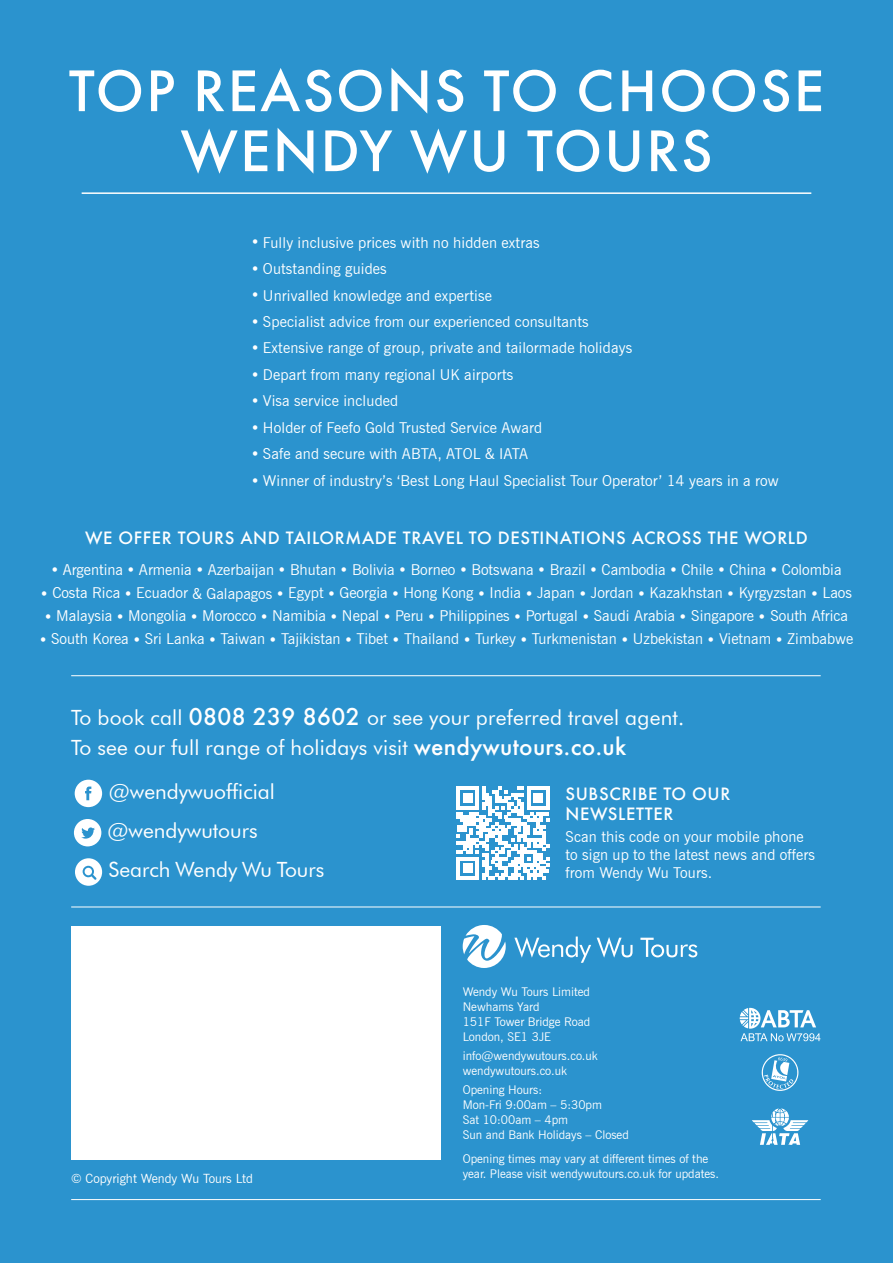
<style>
.page{position:relative;width:893px;height:1263px;background:#2b93ce}
.page>*{position:absolute;margin:0;border:0;box-sizing:border-box;transform-origin:0 0}
.t1{font:500 54px "Futura";letter-spacing:.04em;color:#fff}
.t2{font:21px "Futura BT";letter-spacing:.01em;color:#fff}
.Itinerary_Intro_Text{font:500 16.5px/19.5px "Futura";letter-spacing:.04em;color:#fff}
.Itinerary_Intro_Text-2{font:15px/18px "News Gothic BT";letter-spacing:.01em;color:#fff}
.t3{font:12.75px "News Gothic BT";color:#fff}
.t4{font:12px/15px "News Gothic BT";color:#fff}
.s1{font-family:"Futura";font-weight:500;font-size:22.5px}
</style>
<div class="page">
<svg style="left:740px;top:1008px;width:80px;height:33px"></svg>
<svg style="left:762px;top:1054px;width:36px;height:37px"></svg>
<svg style="left:752px;top:1108px;width:56px;height:37px"></svg>
<div style="left:71px;top:926px;width:370px;height:234px;background:#fff"></div>
<hr style="left:71px;top:1199px;width:750px;height:1px;background:#fff">
<hr style="left:71px;top:675px;width:750px;height:1px;background:#fff">
<hr style="left:71px;top:907px;width:750px;height:1px;background:#fff">
<hr style="left:82px;top:192px;width:729px;height:2px;background:#fff">
<svg style="left:75px;top:780px;width:27px;height:27px"></svg>
<svg style="left:74px;top:819px;width:27px;height:27px"></svg>
<svg style="left:75px;top:858px;width:27px;height:28px"></svg>
<svg style="left:457px;top:787px;width:92px;height:92px"></svg>
<hr style="left:457px;top:876px;width:22px;height:3px;background:#fff">
<div style="left:463px;top:863px;width:10px;height:10px;background:#fff"></div>
<svg style="left:463px;top:925px;width:43px;height:43px"></svg>
<svg style="left:514px;top:936px;width:77px;height:27px"></svg>
<svg style="left:597px;top:937px;width:36px;height:21px"></svg>
<svg style="left:640px;top:938px;width:57px;height:19px"></svg>
<p class="t1" style="left:69px;top:54px;width:757px">TOP REASONS TO CHOOSE</p>
<p class="t1" style="left:181px;top:114px;width:533px">WENDY WU TOURS</p>
<p class="Itinerary_Intro_Text-2" style="left:252px;top:233px;width:289px">• Fully inclusive prices with no hidden extras</p>
<p class="Itinerary_Intro_Text-2" style="left:252px;top:259px;width:137px">• Outstanding guides</p>
<p class="Itinerary_Intro_Text-2" style="left:252px;top:286px;width:242px">• Unrivalled knowledge and expertise</p>
<p class="Itinerary_Intro_Text-2" style="left:252px;top:312px;width:338px">• Specialist advice from our experienced consultants</p>
<p class="Itinerary_Intro_Text-2" style="left:252px;top:339px;width:382px">• Extensive range of group, private and tailormade holidays</p>
<p class="Itinerary_Intro_Text-2" style="left:252px;top:366px;width:263px">• Depart from many regional UK airports</p>
<p class="Itinerary_Intro_Text-2" style="left:252px;top:392px;width:148px">• Visa service included</p>
<p class="Itinerary_Intro_Text-2" style="left:252px;top:418px;width:292px">• Holder of Feefo Gold Trusted Service Award</p>
<p class="Itinerary_Intro_Text-2" style="left:252px;top:445px;width:278px">• Safe and secure with ABTA, ATOL &amp; IATA</p>
<p class="Itinerary_Intro_Text-2" style="left:252px;top:471px;width:529px">• Winner of industry’s ‘Best Long Haul Specialist Tour Operator’ 14 years in a row</p>
<p class="Itinerary_Intro_Text" style="left:85px;top:527px;width:724px">WE OFFER TOURS AND TAILORMADE TRAVEL TO DESTINATIONS ACROSS THE WORLD</p>
<p class="Itinerary_Intro_Text-2" style="left:51px;top:560px;width:792px">• Argentina • Armenia • Azerbaijan • Bhutan • Bolivia • Borneo • Botswana • Brazil • Cambodia • Chile • China • Colombia</p>
<p class="Itinerary_Intro_Text-2" style="left:41px;top:583px;width:812px">• Costa Rica • Ecuador &amp; Galapagos • Egypt • Georgia • Hong Kong • India • Japan • Jordan • Kazakhstan • Kyrgyzstan • Laos</p>
<p class="Itinerary_Intro_Text-2" style="left:45px;top:607px;width:805px">• Malaysia • Mongolia • Morocco • Namibia • Nepal • Peru • Philippines • Portugal • Saudi Arabia • Singapore • South Africa</p>
<p class="Itinerary_Intro_Text-2" style="left:40px;top:630px;width:815px">• South Korea • Sri Lanka • Taiwan • Tajikistan • Tibet • Thailand • Turkey • Turkmenistan • Uzbekistan • Vietnam • Zimbabwe</p>
<p class="t2" style="left:71px;top:704px;width:615px">To book call <span class="s1">0808 239 8602</span> or see your preferred travel agent.</p>
<p class="t2" style="left:71px;top:735px;width:557px">To see our full range of holidays visit <span class="s1">wendywutours.co.uk</span></p>
<p class="t2" style="left:109px;top:778px;width:168px">@wendywuofficial</p>
<p class="t2" style="left:108px;top:817px;width:152px">@wendywutours</p>
<p class="t2" style="left:109px;top:857px;width:217px">Search Wendy Wu Tours</p>
<p class="Itinerary_Intro_Text" style="left:565px;top:784px;width:166px">SUBSCRIBE TO OUR<br>NEWSLETTER</p>
<p class="Itinerary_Intro_Text-2" style="left:565px;top:827px;width:251px">Scan this code on your mobile phone to sign up to the latest news and offers from Wendy Wu Tours.</p>
<p class="t3" style="left:71px;top:1171px;width:183px">© Copyright Wendy Wu Tours Ltd</p>
<p class="t4" style="left:463px;top:984px;width:129px">Wendy Wu Tours Limited</p>
<p class="t4" style="left:463px;top:999px;width:78px">Newhams Yard</p>
<p class="t4" style="left:463px;top:1014px;width:129px">151F Tower Bridge Road</p>
<p class="t4" style="left:463px;top:1029px;width:90px">London, SE1 3JE</p>
<p class="t4" style="left:463px;top:1048px;width:137px">info@wendywutours.co.uk wendywutours.co.uk</p>
<p class="t4" style="left:463px;top:1082px;width:168px">Opening Hours:<br>Mon-Fri 9:00am – 5:30pm<br>Sat 10:00am – 4pm<br>Sun and Bank Holidays – Closed</p>
<p class="t4" style="left:463px;top:1151px;width:258px">Opening times may vary at different times of the year. Please visit wendywutours.co.uk for updates.</p>
</div>
